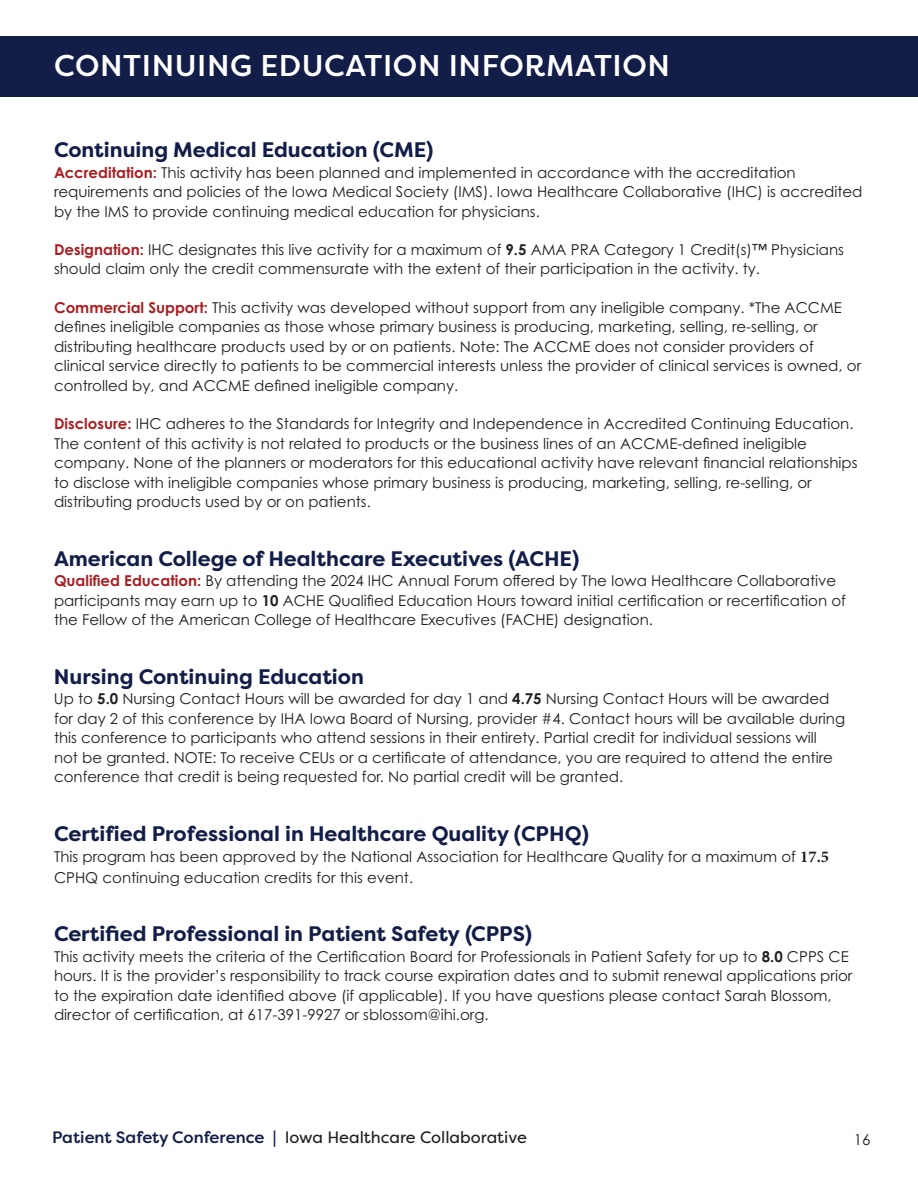
<style>
.page{position:relative;width:918px;height:1188px;background:#fff}
.page>*{position:absolute;margin:0;border:0;box-sizing:border-box;transform-origin:0 0}
.t1{font:500 30px "Filson Pro";letter-spacing:.02em;color:#fff}
.t2{font:700 21px "Filson Pro";color:#121d48}
.t3{font:16.5px "Filson Pro";color:#231f20}
.t4{font:15px/19.5px "Century Gothic Pro";color:#231f20}
.s1{font-weight:700;color:#aa1e22}
.s2{font-weight:700}
.s3{font-family:"Minion Pro";font-weight:700;font-size:16.5px}
.s4{font-weight:500;color:#121d48}
</style>
<div class="page">
<div style="left:0;top:36px;width:918px;height:60px;background:#121d48"></div>
<h1 class="t1" style="left:54px;top:45px;width:617px">CONTINUING EDUCATION INFORMATION</h1>
<h2 class="t2" style="left:54px;top:136px;width:381px">Continuing Medical Education (CME)</h2>
<p class="t4" style="left:54px;top:162px;width:810px"><span class="s1">Accreditation:</span> This activity has been planned and implemented in accordance with the accreditation requirements and policies of the Iowa Medical Society (IMS). Iowa Healthcare Collaborative (IHC) is accredited by the IMS to provide continuing medical education for physicians.</p>
<p class="t4" style="left:54px;top:240px;width:792px"><span class="s1">Designation:</span> IHC designates this live activity for a maximum of <span class="s2">9.5</span> AMA PRA Category 1 Credit(s)™ Physicians should claim only the credit commensurate with the extent of their participation in the activity. ty.</p>
<p class="t4" style="left:54px;top:298px;width:809px"><span class="s1">Commercial Support:</span> This activity was developed without support from any ineligible company. *The ACCME defines ineligible companies as those whose primary business is producing, marketing, selling, re-selling, or distributing healthcare products used by or on patients. Note: The ACCME does not consider providers of clinical service directly to patients to be commercial interests unless the provider of clinical services is owned, or controlled by, and ACCME defined ineligible company.</p>
<p class="t4" style="left:54px;top:414px;width:805px"><span class="s1">Disclosure:</span> IHC adheres to the Standards for Integrity and Independence in Accredited Continuing Education.<br>The content of this activity is not related to products or the business lines of an ACCME-defined ineligible company. None of the planners or moderators for this educational activity have relevant financial relationships to disclose with ineligible companies whose primary business is producing, marketing, selling, re-selling, or distributing products used by or on patients.</p>
<h2 class="t2" style="left:54px;top:545px;width:527px">American College of Healthcare Executives (ACHE)</h2>
<p class="t4" style="left:54px;top:571px;width:793px"><span class="s1">Qualified Education:</span> By attending the 2024 IHC Annual Forum offered by The Iowa Healthcare Collaborative participants may earn up to <span class="s2">10</span> ACHE Qualified Education Hours toward initial certification or recertification of the Fellow of the American College of Healthcare Executives (FACHE) designation.</p>
<h2 class="t2" style="left:54px;top:663px;width:311px">Nursing Continuing Education</h2>
<p class="t4" style="left:54px;top:689px;width:793px">Up to <span class="s2">5.0</span> Nursing Contact Hours will be awarded for day 1 and <span class="s2">4.75</span> Nursing Contact Hours will be awarded for day 2 of this conference by IHA Iowa Board of Nursing, provider #4. Contact hours will be available during this conference to participants who attend sessions in their entirety. Partial credit for individual sessions will<br>not be granted. NOTE: To receive CEUs or a certificate of attendance, you are required to attend the entire conference that credit is being requested for. No partial credit will be granted.</p>
<h2 class="t2" style="left:54px;top:820px;width:536px">Certified Professional in Healthcare Quality (CPHQ)</h2>
<p class="t4" style="left:54px;top:846px;width:777px;line-height:20.9px">This program has been approved by the National Association for Healthcare Quality for a maximum of <span class="s3">17.5<br></span>CPHQ continuing education credits for this event.</p>
<h2 class="t2" style="left:54px;top:921px;width:480px">Certified Professional in Patient Safety (CPPS)</h2>
<p class="t4" style="left:54px;top:946px;width:800px">This activity meets the criteria of the Certification Board for Professionals in Patient Safety for up to <span class="s2">8.0</span> CPPS CE hours. It is the provider’s responsibility to track course expiration dates and to submit renewal applications prior to the expiration date identified above (if applicable). If you have questions please contact Sarah Blossom, director of certification, at 617-391-9927 or sblossom@ihi.org.</p>
<p class="t3" style="left:52px;top:1127px;width:476px"><span class="s4">Patient Safety Conference |</span> Iowa Healthcare Collaborative</p>
<p class="t4" style="left:854px;top:1130px;width:18px">16</p>
</div>
